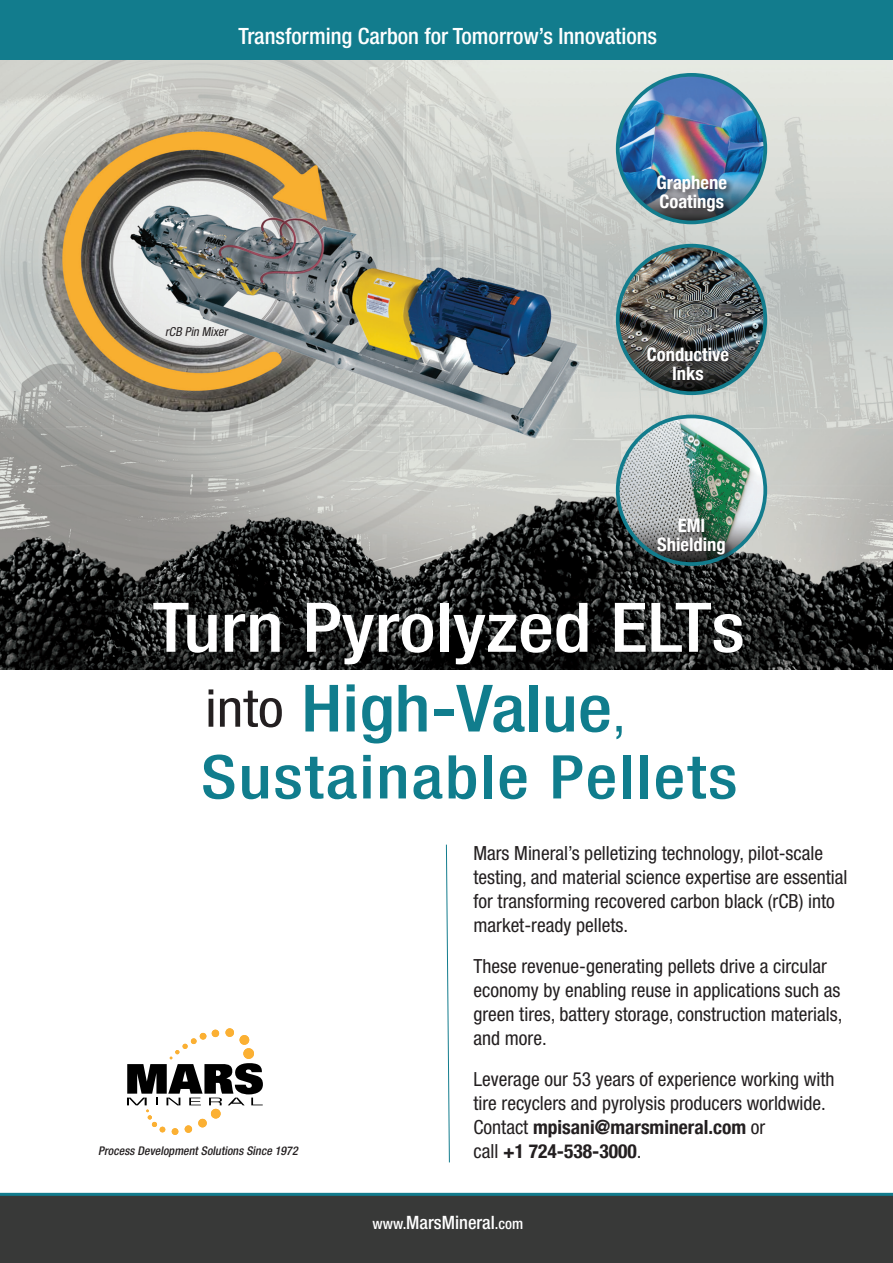
<style>
.page{position:relative;width:893px;height:1263px;background:#fff}
.page>*{position:absolute;margin:0;border:0;box-sizing:border-box;transform-origin:0 0}
.t1{font:500 condensed 22.5px "Helvetica Neue";color:#fff}
.t2{font:condensed 19.5px/24px "Helvetica Neue LT Std";color:#231f20}
.t3{font:700 condensed 18.6px/18.6px "Helvetica Neue";color:#fff;text-align:center}
.t4{font:500 condensed 18.45px "Helvetica Neue";color:#fff}
.t5{font:italic condensed 12.3px "Helvetica Neue LT Std";color:#231f20}
.t6{font:italic 500 condensed 12px "Helvetica Neue";color:#231f20}
.s1{font-family:"Helvetica Neue";font-weight:700}
.s2{font-size:15px}
</style>
<div class="page">
<div style="left:0;top:1193px;width:893px;height:70px;background:#383938"></div>
<img style="left:0;top:60px;width:893px;height:610px">
<img style="left:618px;top:75px;width:147px;height:146px">
<div style="left:616px;top:73px;width:151px;height:151px;border:4px solid #127c8d;border-radius:50%"></div>
<div style="left:656px;top:174px;width:78px;height:45px;background:#231f20;opacity:.75"></div>
<img style="left:618px;top:246px;width:147px;height:147px;border-radius:74px">
<div style="left:616px;top:244px;width:151px;height:151px;border:4px solid #127c8d;border-radius:50%"></div>
<div style="left:646px;top:346px;width:90px;height:42px;background:#231f20;opacity:.75"></div>
<img style="left:618px;top:416px;width:147px;height:148px;border-radius:74px">
<div style="left:616px;top:415px;width:151px;height:151px;border:4px solid #127c8d;border-radius:50%"></div>
<div style="left:656px;top:517px;width:78px;height:45px;background:#231f20;opacity:.75"></div>
<div style="left:0;top:0;width:893px;height:60px;background:#127c8d"></div>
<svg style="left:153px;top:603px;width:64px;height:50px"></svg>
<svg style="left:225px;top:614px;width:55px;height:38px"></svg>
<svg style="left:307px;top:603px;width:126px;height:61px"></svg>
<div style="left:440px;top:603px;width:8px;height:49px;background:#fff"></div>
<svg style="left:453px;top:603px;width:134px;height:61px"></svg>
<svg style="left:615px;top:603px;width:127px;height:50px"></svg>
<svg style="left:209px;top:689px;width:4px;height:38px"></svg>
<svg style="left:220px;top:691px;width:62px;height:36px"></svg>
<svg style="left:305px;top:685px;width:33px;height:46px"></svg>
<svg style="left:347px;top:684px;width:8px;height:47px"></svg>
<svg style="left:362px;top:695px;width:29px;height:48px"></svg>
<svg style="left:399px;top:685px;width:28px;height:46px"></svg>
<div style="left:434px;top:709px;width:19px;height:7px;background:#107d8d"></div>
<svg style="left:456px;top:685px;width:69px;height:47px"></svg>
<div style="left:530px;top:685px;width:8px;height:46px;background:#107d8d"></div>
<svg style="left:546px;top:696px;width:28px;height:36px"></svg>
<svg style="left:580px;top:695px;width:29px;height:37px"></svg>
<svg style="left:616px;top:726px;width:6px;height:13px"></svg>
<svg style="left:203px;top:754px;width:31px;height:45px"></svg>
<svg style="left:242px;top:766px;width:26px;height:33px"></svg>
<svg style="left:275px;top:757px;width:82px;height:42px"></svg>
<svg style="left:363px;top:755px;width:8px;height:43px"></svg>
<svg style="left:380px;top:765px;width:26px;height:33px"></svg>
<svg style="left:413px;top:765px;width:29px;height:34px"></svg>
<svg style="left:449px;top:755px;width:27px;height:44px"></svg>
<div style="left:484px;top:755px;width:7px;height:43px;background:#107d8d"></div>
<svg style="left:500px;top:765px;width:26px;height:34px"></svg>
<svg style="left:553px;top:755px;width:29px;height:43px"></svg>
<svg style="left:588px;top:765px;width:27px;height:34px"></svg>
<div style="left:623px;top:755px;width:7px;height:43px;background:#107d8d"></div>
<div style="left:640px;top:755px;width:8px;height:43px;background:#107d8d"></div>
<svg style="left:656px;top:757px;width:79px;height:42px"></svg>
<svg style="left:446px;top:844px;width:4px;height:319px"></svg>
<div style="left:185px;top:1125px;width:7px;height:8px;background:#fbb847;border-radius:50%"></div>
<div style="left:172px;top:1128px;width:6px;height:7px;background:#fbb033;border-radius:50%"></div>
<div style="left:225px;top:1028px;width:9px;height:9px;background:#fbb033;border-radius:50%"></div>
<div style="left:212px;top:1030px;width:7px;height:7px;background:#fbb033;border-radius:50%"></div>
<svg style="left:127px;top:1033px;width:136px;height:99px"></svg>
<div style="left:243px;top:1048px;width:11px;height:11px;background:#fbb033;border-radius:50%"></div>
<p class="t1" style="left:239px;top:23px;width:420px">Transforming Carbon for Tomorrow’s Innovations</p>
<p class="t5" style="left:165px;top:324px;width:66px">rCB Pin Mixer</p>
<p class="t3" style="left:656px;top:172px;width:72px;text-align:left">Graphene<br>Coatings</p>
<p class="t3" style="left:647px;top:344px;width:84px">Conductive<br>Inks</p>
<p class="t3" style="left:657px;top:515px;width:70px">EMI<br>Shielding</p>
<p class="t6" style="left:98px;top:1143px;width:204px">Process DevelopmentSolutions Since 1972</p>
<p class="t2" style="left:473px;top:841px;width:376px">Mars Mineral’s pelletizing technology, pilot-scale testing, and material science expertise are essential for transforming recovered carbon black (rCB) into market-ready pellets.</p>
<p class="t2" style="left:473px;top:954px;width:370px">These revenue-generating pellets drive a circular economy by enabling reuse in applications such as green tires, battery storage, construction materials, and more.</p>
<p class="t2" style="left:473px;top:1067px;width:362px">Leverage our 53 years of experience working with tire recyclers and pyrolysis producers worldwide.<br>Contact <span class="s1">mpisani@marsmineral.com</span> or<br>call <span class="s1">+1 724-538-3000</span>.</p>
<p class="t4" style="left:373px;top:1211px;width:152px"><span class="s2">www.</span>MarsMineral<span class="s2">.com</span></p>
</div>
